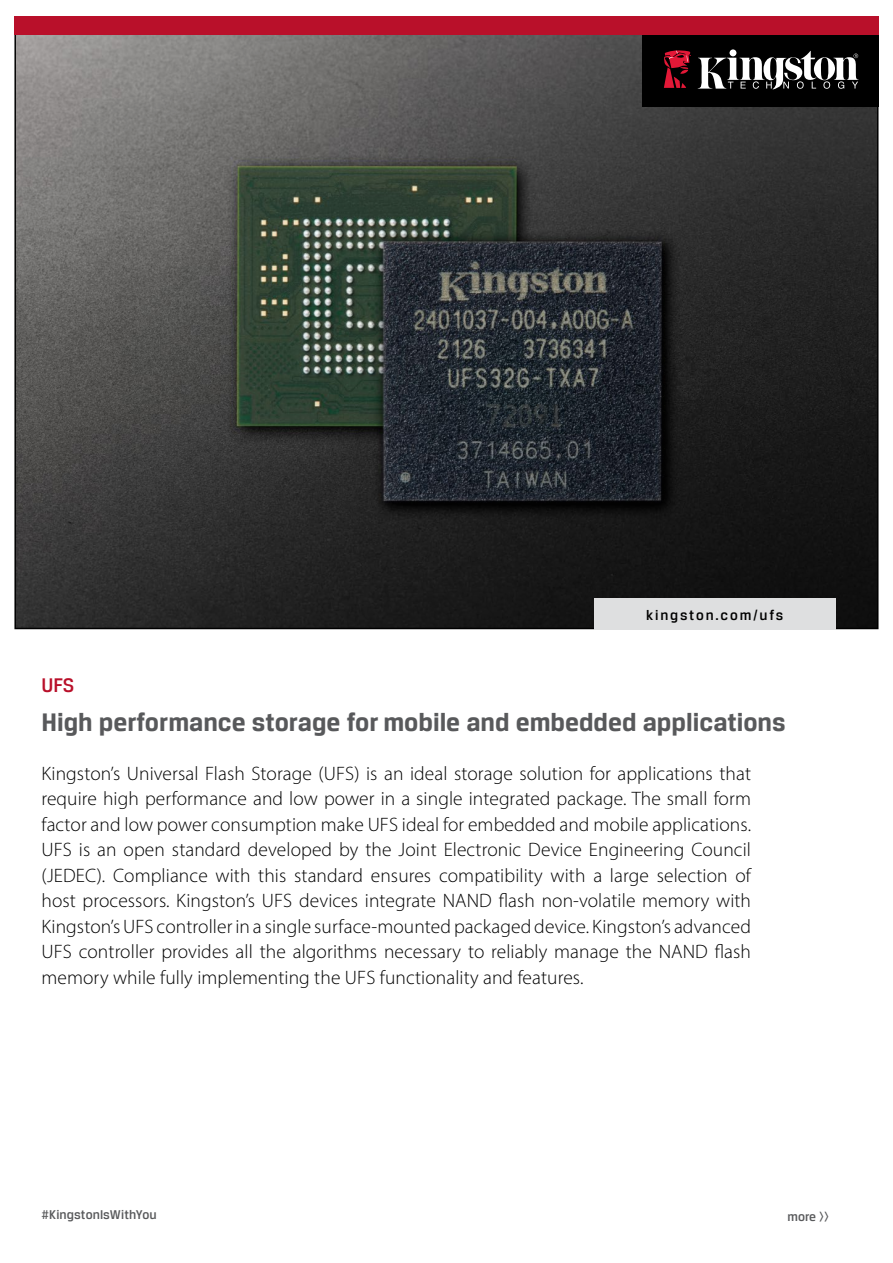
<style>
.page{position:relative;width:893px;height:1263px;background:#fff}
.page>*{position:absolute;margin:0;border:0;box-sizing:border-box;transform-origin:0 0}
.t1{font:700 27px "Breuer Text";color:#58595b}
.t2{font:500 21px "Breuer Text";color:#b9102a}
.t3{font:300 19.5px/25.5px "Myriad Pro";letter-spacing:.005em;color:#000;text-align:justify}
.t4{font:500 15px "Breuer Text";letter-spacing:.12em;color:#000}
.t5{font:500 13.5px "Breuer Text";letter-spacing:.005em;color:#58595b}
</style>
<div class="page">
<img style="left:17px;top:35px;width:858px;height:591px">
<div style="left:594px;top:598px;width:241px;height:31px;background:#dedfe0"></div>
<div style="left:14px;top:16px;width:864px;height:19px;background:#b9102a"></div>
<div style="left:642px;top:36px;width:236px;height:71px;background:#000"></div>
<svg style="left:698px;top:51px;width:161px;height:39px"></svg>
<svg style="left:663px;top:50px;width:28px;height:38px"></svg>
<p class="t2" style="left:41px;top:673px;width:35px">UFS</p>
<p class="t4" style="left:646px;top:607px;width:138px">kingston.com/ufs</p>
<h1 class="t1" style="left:41px;top:706px;width:746px">High performance storage for mobile and embedded applications</h1>
<p class="t3" style="left:41px;top:760px;width:711px">Kingston’s Universal Flash Storage (UFS) is an ideal storage solution for applications that require high performance and low power in a single integrated package. The small form factor and low power consumption make UFS ideal for embedded and mobile applications.<br>UFS is an open standard developed by the Joint Electronic Device Engineering Council (JEDEC). Compliance with this standard ensures compatibility with a large selection of host processors. Kingston’s UFS devices integrate NAND flash non-volatile memory with Kingston’s UFS controller in a single surface-mounted packaged device. Kingston’s advanced UFS controller provides all the algorithms necessary to reliably manage the NAND flash memory while fully implementing the UFS functionality and features.</p>
<p class="t5" style="left:41px;top:1207px;width:117px">#KingstonIsWithYou</p>
<p class="t5" style="left:787px;top:1209px;width:43px">more &gt;&gt;</p>
</div>
